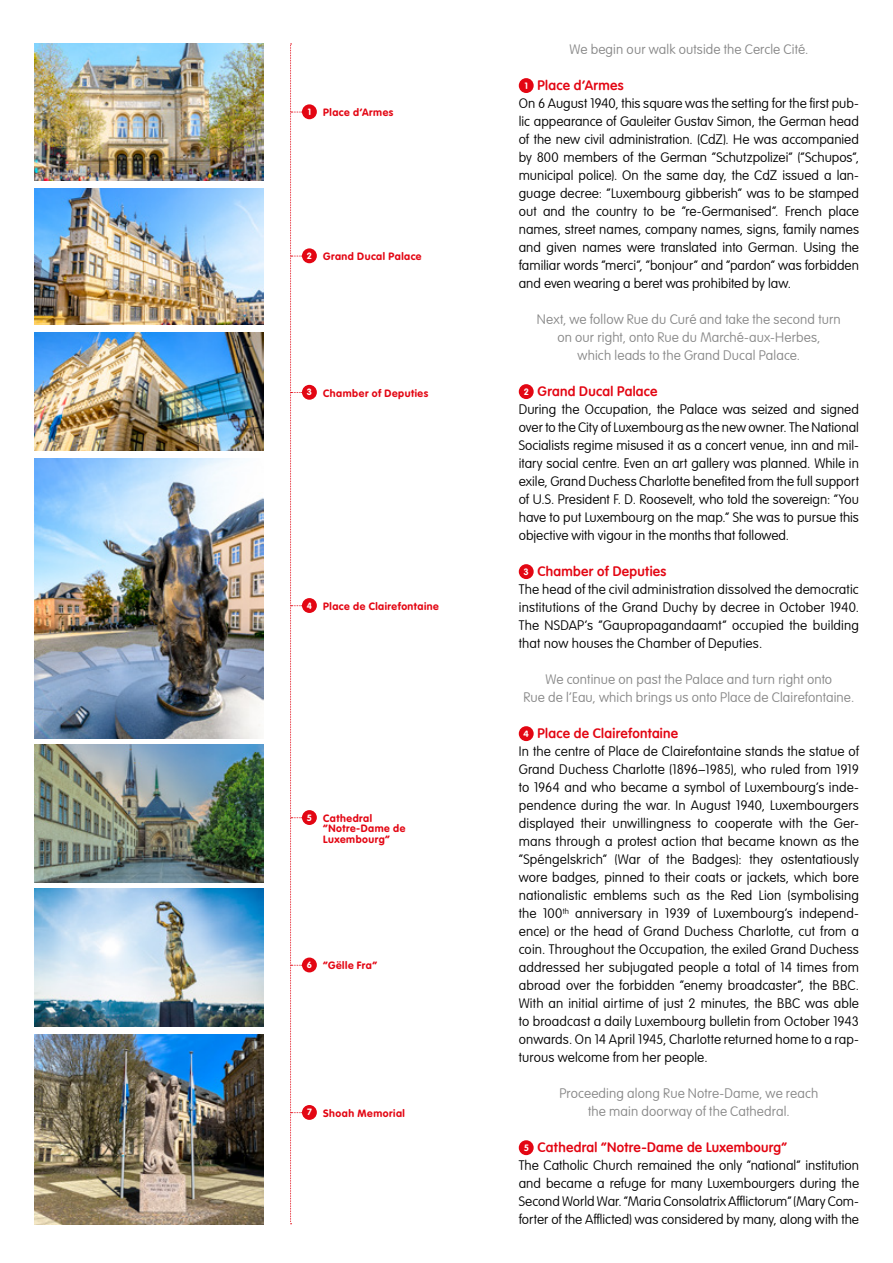
<style>
.page{position:relative;width:893px;height:1263px;background:#fff}
.page>*{position:absolute;margin:0;border:0;box-sizing:border-box;transform-origin:0 0}
.t1{font:300 13.5px/18px "VAG Rounded Next";letter-spacing:.005em;color:#000}
.t2{font:300 13.5px/18px "VAG Rounded Next";letter-spacing:.01em;color:#878787;text-align:center}
.t3{font:700 10.5px/10.5px "VAG Rounded Std";letter-spacing:.045em;color:#e30613}
.s1{font-size:9px;color:#fff}
.s2{font-weight:700;font-size:9px;color:#fff}
.s3{font-weight:600;color:#e30613}
</style>
<div class="page">
<img style="left:34px;top:44px;width:230px;height:136px">
<img style="left:34px;top:745px;width:230px;height:137px">
<img style="left:34px;top:188px;width:230px;height:136px">
<img style="left:34px;top:889px;width:230px;height:137px">
<img style="left:34px;top:332px;width:230px;height:118px">
<img style="left:34px;top:1034px;width:230px;height:190px">
<img style="left:34px;top:458px;width:230px;height:280px">
<div style="left:519px;top:78px;width:15px;height:15px;background:#e30613;border-radius:50%"></div>
<div style="left:519px;top:384px;width:15px;height:15px;background:#e30613;border-radius:50%"></div>
<div style="left:519px;top:564px;width:15px;height:15px;background:#e30613;border-radius:50%"></div>
<div style="left:519px;top:726px;width:15px;height:15px;background:#e30613;border-radius:50%"></div>
<div style="left:519px;top:1140px;width:15px;height:15px;background:#e30613;border-radius:50%"></div>
<div style="left:302px;top:104px;width:15px;height:15px;background:#e30613;border-radius:50%"></div>
<div style="left:302px;top:248px;width:15px;height:15px;background:#e30613;border-radius:50%"></div>
<div style="left:302px;top:385px;width:15px;height:15px;background:#e30613;border-radius:50%"></div>
<div style="left:302px;top:598px;width:15px;height:15px;background:#e30613;border-radius:50%"></div>
<div style="left:302px;top:810px;width:15px;height:15px;background:#e30613;border-radius:50%"></div>
<div style="left:302px;top:957px;width:15px;height:15px;background:#e30613;border-radius:50%"></div>
<div style="left:302px;top:1105px;width:15px;height:15px;background:#e30613;border-radius:50%"></div>
<svg style="left:290px;top:44px;width:13px;height:1180px"></svg>
<p class="t3" style="left:308px;top:108px;width:87px"><span class="s1">1</span> Place d’Armes</p>
<p class="t3" style="left:307px;top:252px;width:116px"><span class="s1">2</span> Grand Ducal Palace</p>
<p class="t3" style="left:307px;top:388px;width:123px"><span class="s1">3</span> Chamber of Deputies</p>
<p class="t3" style="left:307px;top:601px;width:134px"><span class="s1">4</span> Place de Clairefontaine</p>
<p class="t3" style="left:323px;top:813px;width:84px;text-indent:-16px"><span class="s1">5</span> Cathedral “Notre-Dame de<br>Luxembourg”</p>
<p class="t3" style="left:307px;top:961px;width:72px"><span class="s1">6</span> “Gëlle Fra”</p>
<p class="t3" style="left:307px;top:1108px;width:99px"><span class="s1">7</span> Shoah Memorial</p>
<p class="t2" style="left:569px;top:41px;width:240px">We begin our walk outside the Cercle Cité.</p>
<p class="t1" style="left:519px;top:77px;width:342px;text-indent:6px"><span class="s2">1</span> <span class="s3">Place d’Armes<br></span>On 6 August 1940, this square was the setting for the first pub&shy;lic appearance of Gauleiter Gustav Simon, the German head of the new civil administration. (CdZ). He was accompanied by 800 members of the German “Schutzpolizei” (“Schupos”, municipal police). On the same day, the CdZ issued a lan&shy;guage decree: “Luxembourg gibberish” was to be stamped out and the country to be “re-Germanised”. French place names, street names, company names, signs, family names and given names were translated into German. Using the familiar words “merci”, “bonjour” and “pardon” was forbidden and even wearing a beret was prohibited by law.</p>
<p class="t2" style="left:537px;top:311px;width:305px">Next, we follow Rue du Curé and take the second turn on our right, onto Rue du Marché-aux-Herbes,<br>which leads to the Grand Ducal Palace.</p>
<p class="t1" style="left:519px;top:383px;width:342px;text-indent:5px"><span class="s2">2</span> <span class="s3">Grand Ducal Palace<br></span>During the Occupation, the Palace was seized and signed over to the City of Luxembourg as the new owner. The National Socialists regime misused it as a concert venue, inn and mil&shy;itary social centre. Even an art gallery was planned. While in exile, Grand Duchess Charlotte benefited from the full support of U.S. President F. D. Roosevelt, who told the sovereign: “You have to put Luxembourg on the map.” She was to pursue this objective with vigour in the months that followed.</p>
<p class="t1" style="left:519px;top:563px;width:342px;text-indent:5px"><span class="s2">3</span> <span class="s3">Chamber of Deputies<br></span>The head of the civil administration dissolved the democratic institutions of the Grand Duchy by decree in October 1940.<br>The NSDAP’s “Gaupropagandaamt” occupied the building that now houses the Chamber of Deputies.</p>
<p class="t2" style="left:523px;top:671px;width:332px">We continue on past the Palace and turn right onto<br>Rue de l’Eau, which brings us onto Place de Clairefontaine.</p>
<p class="t1" style="left:519px;top:725px;width:342px;text-indent:5px"><span class="s2">4</span> <span class="s3">Place de Clairefontaine<br></span>In the centre of Place de Clairefontaine stands the statue of Grand Duchess Charlotte (1896–1985), who ruled from 1919 to 1964 and who became a symbol of Luxembourg’s inde&shy;pendence during the war. In August 1940, Luxembourgers displayed their unwillingness to cooperate with the Ger&shy;mans through a protest action that became known as the “Spéngelskrich” (War of the Badges): they ostentatiously wore badges, pinned to their coats or jackets, which bore nationalistic emblems such as the Red Lion (symbolising the 100<sup>th</sup> anniversary in 1939 of Luxembourg’s independ&shy;ence) or the head of Grand Duchess Charlotte, cut from a coin. Throughout the Occupation, the exiled Grand Duchess addressed her subjugated people a total of 14 times from abroad over the forbidden “enemy broadcaster”, the BBC.<br>With an initial airtime of just 2 minutes, the BBC was able to broadcast a daily Luxembourg bulletin from October 1943 onwards. On 14 April 1945, Charlotte returned home to a rap&shy;turous welcome from her people.</p>
<p class="t2" style="left:559px;top:1085px;width:260px">Proceeding along Rue Notre-Dame, we reach the main doorway of the Cathedral.</p>
<p class="t1" style="left:519px;top:1139px;width:342px;text-indent:5px"><span class="s2">5</span> <span class="s3">Cathedral “Notre-Dame de Luxembourg”<br></span>The Catholic Church remained the only “national” institution and became a refuge for many Luxembourgers during the Second World War. “Maria Consolatrix Afflictorum” (Mary Com&shy;forter of the Afflicted) was considered by many, along with the</p>
</div>
